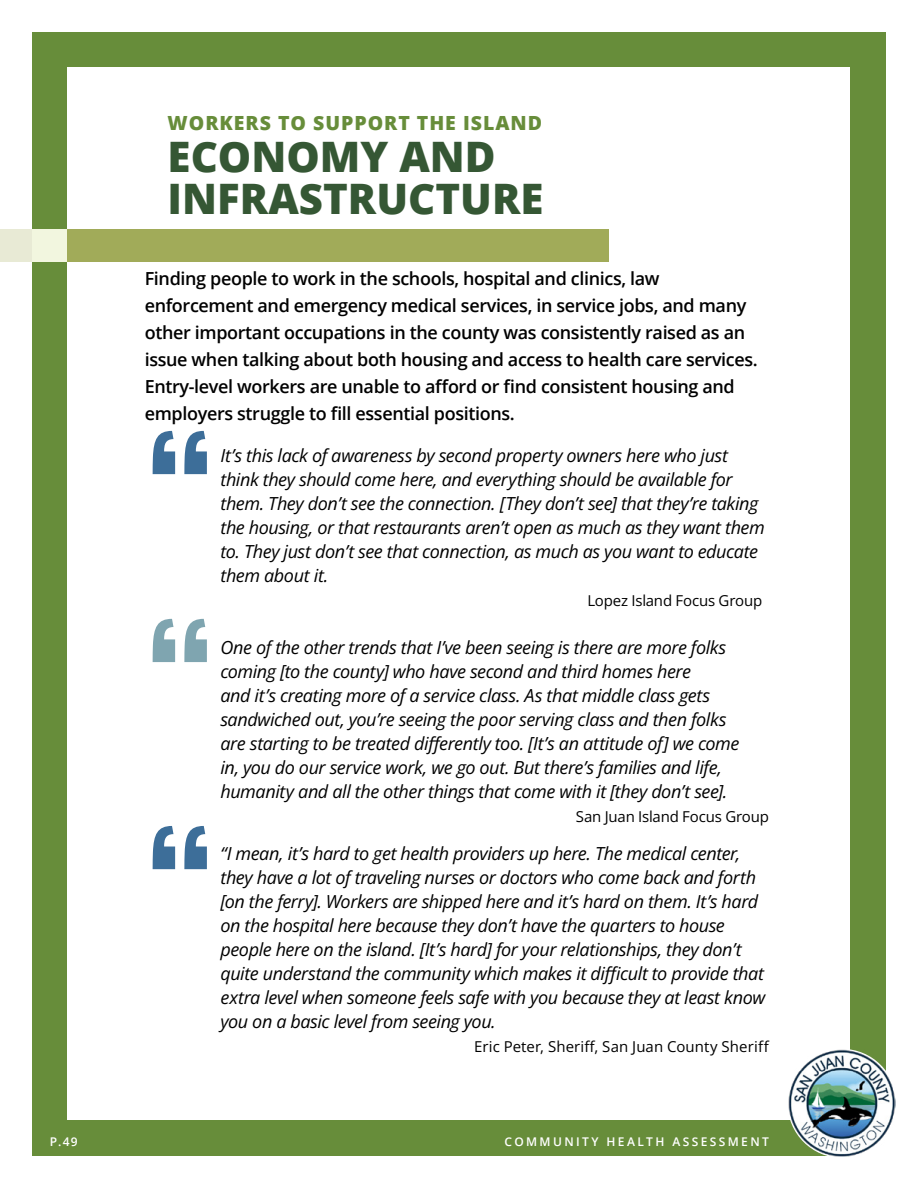
<style>
.page{position:relative;width:918px;height:1188px;background:#fff}
.page>*{position:absolute;margin:0;border:0;box-sizing:border-box;transform-origin:0 0}
.t1{font:800 42px/42px "Open Sans";color:#355734}
.t2{font:800 19.5px "Open Sans";letter-spacing:.05em;color:#678d3a}
.t3{font:italic 18px/24px "Open Sans";letter-spacing:-.025em;color:#000}
.t4{font:600 18px/27px "Open Sans";letter-spacing:-.02em;color:#000}
.t5{font:15px "Open Sans";letter-spacing:-.005em;color:#000}
.t6{font:600 12px "Open Sans";letter-spacing:.2em;color:#fff}
</style>
<div class="page">
<div style="left:32px;top:32px;width:854px;height:1124px;background:#678d3a"></div>
<div style="left:68px;top:68px;width:782px;height:1052px;background:#fff"></div>
<div style="left:0;top:229px;width:544px;height:33px;background:#f2f6df"></div>
<div style="left:68px;top:229px;width:541px;height:33px;background:#a1ab59"></div>
<svg style="left:153px;top:826px;width:54px;height:43px"></svg>
<svg style="left:153px;top:619px;width:54px;height:43px"></svg>
<svg style="left:153px;top:431px;width:54px;height:43px"></svg>
<img style="left:789px;top:1050px;width:107px;height:106px">
<p class="t2" style="left:168px;top:108px;width:376px">WORKERS TO SUPPORT THE ISLAND</p>
<h1 class="t1" style="left:168px;top:133px;width:377px">ECONOMY AND<br>INFRASTRUCTURE</h1>
<p class="t4" style="left:145px;top:265px;width:615px">Finding people to work in the schools, hospital and clinics, law enforcement and emergency medical services, in service jobs, and many other important occupations in the county was consistently raised as an issue when talking about both housing and access to health care services.<br>Entry-level workers are unable to afford or find consistent housing and employers struggle to fill essential positions.</p>
<p class="t3" style="left:220px;top:443px;width:546px">It’s this lack of awareness by second property owners here who just think they should come here, and everything should be available for them. They don’t see the connection. [They don’t see] that they’re taking the housing, or that restaurants aren’t open as much as they want them to. They just don’t see that connection, as much as you want to educate them about it.</p>
<p class="t5" style="left:587px;top:590px;width:176px">Lopez Island Focus Group</p>
<p class="t3" style="left:220px;top:635px;width:520px">One of the other trends that I’ve been seeing is there are more folks coming [to the county] who have second and third homes here<br>and it’s creating more of a service class. As that middle class gets sandwiched out, you’re seeing the poor serving class and then folks are starting to be treated differently too. [It’s an attitude of] we come in, you do our service work, we go out. But there’s families and life, humanity and all the other things that come with it [they don’t see].</p>
<p class="t5" style="left:576px;top:806px;width:195px">San Juan Island Focus Group</p>
<p class="t3" style="left:220px;top:840px;width:547px">“I mean, it’s hard to get health providers up here. The medical center, they have a lot of traveling nurses or doctors who come back and forth [on the ferry]. Workers are shipped here and it’s hard on them. It’s hard on the hospital here because they don’t have the quarters to house people here on the island. [It’s hard] for your relationships, they don’t quite understand the community which makes it difficult to provide that extra level when someone feels safe with you because they at least know you on a basic level from seeing you.</p>
<p class="t5" style="left:474px;top:1036px;width:296px">Eric Peter, Sheriff, San Juan County Sheriff</p>
<p class="t6" style="left:50px;top:1134px;width:29px">P.49</p>
<p class="t6" style="left:504px;top:1134px;width:266px">COMMUNITY HEALTH ASSESSMENT</p>
</div>
